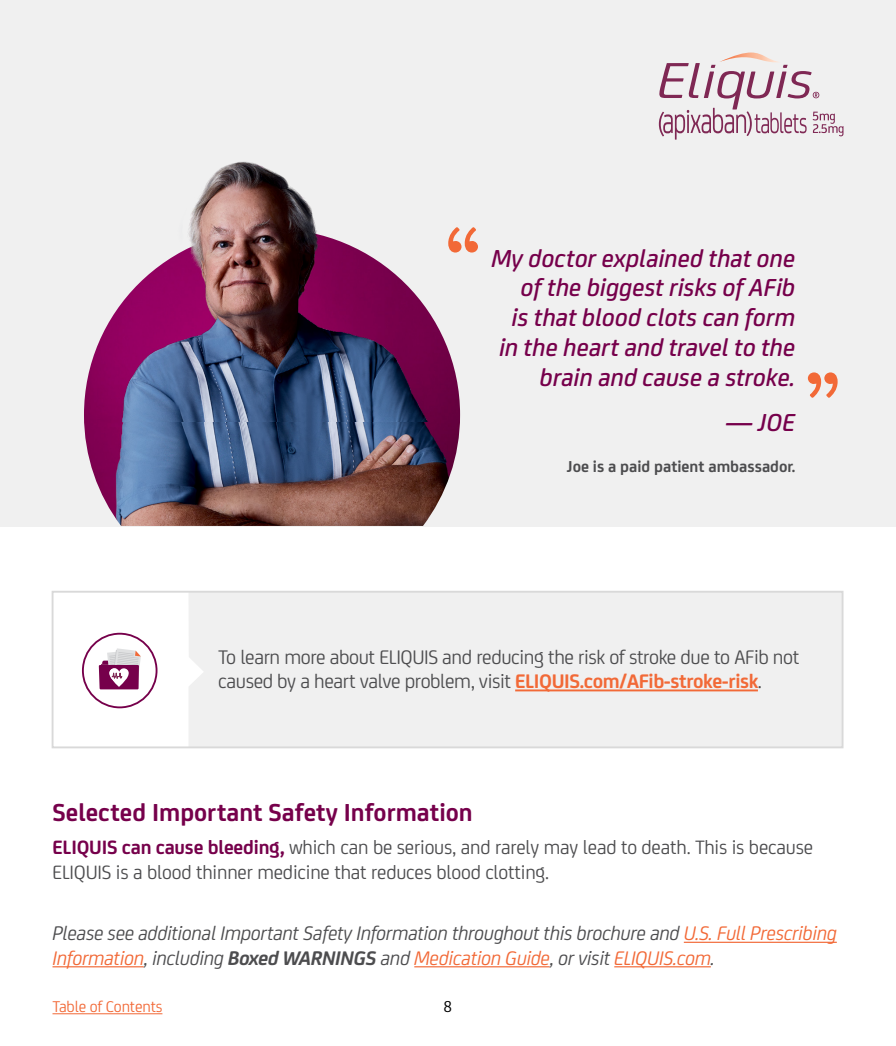
<style>
.page{position:relative;width:896px;height:1046px;background:#fff}
.page>*{position:absolute;margin:0;border:0;box-sizing:border-box;transform-origin:0 0}
.t1{font:italic 500 26.25px/29.8px "FS Joey Pro";color:#76004b;text-align:right}
.t2{font:700 26.25px "FS Joey Pro";color:#76004b}
.t3{font:italic 21px/24.5px "FS Joey Pro";letter-spacing:-.02em;color:#4d4d4f}
.t4{font:21px/24.5px "FS Joey Pro";letter-spacing:-.02em;color:#4d4d4f}
.t5{font:20.65px/24.4px "FS Joey Pro";letter-spacing:-.01em;color:#4d4d4f}
.t6{font:700 16.89px "FS Joey Pro";color:#4d4d4f}
.t7{font:16.89px "FS Joey";color:#000}
.t8{font:16.62px "FS Joey Pro";letter-spacing:-.01em;color:#f26937}
.s1{font-weight:700;color:#f26937}
.s2{font-weight:700;color:#76004b}
.s3{color:#f26937}
.s4{font-weight:700}
</style>
<div class="page">
<div style="left:0;top:0;width:896px;height:526px;background:#f0f0f0"></div>
<svg style="left:659px;top:53px;width:185px;height:87px"></svg>
<div style="left:53px;top:592px;width:790px;height:155px;background:#f0f0f0"></div>
<div style="left:52px;top:591px;width:792px;height:157px;border:2px solid #d9d9d9"></div>
<img style="left:84px;top:422px;width:376px;height:104px">
<img style="left:84px;top:161px;width:376px;height:261px">
<svg style="left:53px;top:592px;width:151px;height:155px"></svg>
<div style="left:82px;top:633px;width:75px;height:75px;border:2px solid #76004b;border-radius:50%"></div>
<hr style="left:515px;top:689px;width:243px;height:2px;background:#f26937">
<svg style="left:448px;top:227px;width:30px;height:25px"></svg>
<svg style="left:808px;top:372px;width:30px;height:26px"></svg>
<hr style="left:684px;top:941px;width:153px;height:2px;background:#f26937">
<hr style="left:52px;top:966px;width:92px;height:1px;background:#f26937">
<hr style="left:414px;top:966px;width:136px;height:1px;background:#f26937">
<hr style="left:614px;top:966px;width:97px;height:1px;background:#f26937">
<hr style="left:52px;top:1013px;width:110px;height:1px;background:#f26937">
<p class="t1" style="left:492px;top:241px;width:305px">My doctor explained that one of the biggest risks of AFib<br>is that blood clots can form in the heart and travel to the brain and cause a stroke.</p>
<p class="t1" style="left:727px;top:406px;width:70px">— JOE</p>
<p class="t6" style="left:567px;top:454px;width:230px">Joe is a paid patient ambassador.</p>
<p class="t4" style="left:218px;top:643px;width:583px">To learn more about ELIQUIS and reducing the risk of stroke due to AFib not caused by a heart valve problem, visit <span class="s1">ELIQUIS.com/AFib-stroke-risk</span>.</p>
<p class="t2" style="left:52px;top:793px;width:422px">Selected Important Safety Information</p>
<p class="t5" style="left:52px;top:834px;width:762px"><span class="s2">ELIQUIS can cause bleeding,</span> which can be serious, and rarely may lead to death. This is because<br>ELIQUIS is a blood thinner medicine that reduces blood clotting.</p>
<p class="t3" style="left:52px;top:920px;width:786px">Please see additional Important Safety Information throughout this brochure and <span class="s3">U.S. Full Prescribing<br>Information</span>, including <span class="s4">Boxed WARNINGS</span> and <span class="s3">Medication Guide</span>, or visit <span class="s3">ELIQUIS.com</span>.</p>
<p class="t8" style="left:52px;top:994px;width:111px">Table of Contents</p>
<p class="t7" style="left:444px;top:994px;width:10px">8</p>
</div>
